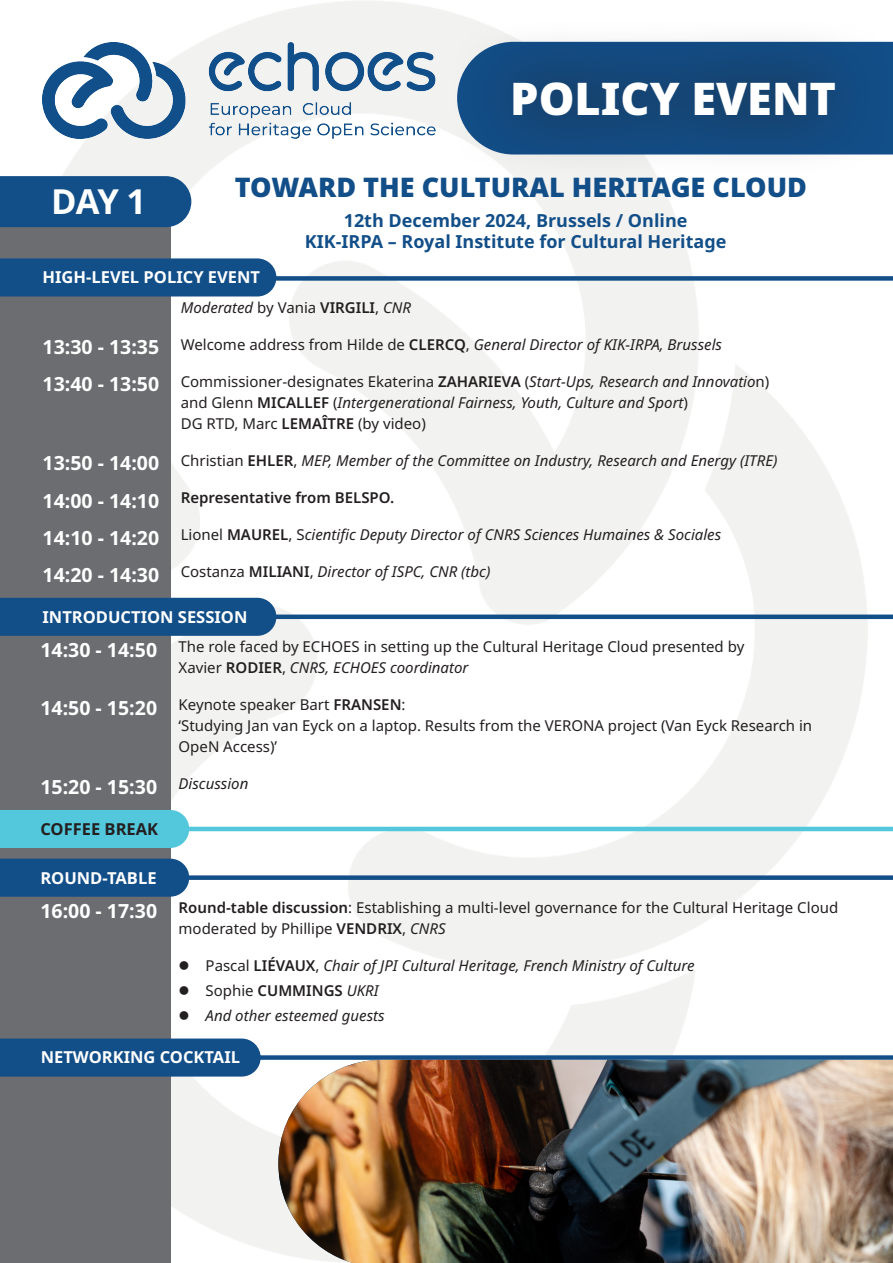
<style>
.page{position:relative;width:893px;height:1263px;background:#fff}
.page>*{position:absolute;margin:0;border:0;box-sizing:border-box;transform-origin:0 0}
.t1{font:900 45px "Noto Sans";color:#fff}
.t2{font:700 34.5px "Noto Sans";color:#fff}
.t3{font:900 27px "Noto Sans";color:#124e88}
.t4{font:700 19.5px "Noto Sans";color:#fff}
.t5{font:700 18px "Noto Sans";color:#124e88}
.t6{font:700 16.5px "Noto Sans";color:#fff}
.t7{font:700 16.5px "Noto Sans";color:#231f20}
.t8{font:italic 15px "Noto Sans";color:#231f20}
.t9{font:15px/21px "Noto Sans";color:#231f20}
.t10{font:600 15px "Noto Sans";color:#231f20}
.s1{font-style:normal}
.s2{font-weight:600;font-style:normal}
.s3{font-weight:600}
.s4{font-style:italic}
.s5{font-weight:400}
.s6{font-weight:400;font-style:italic}
</style>
<div class="page">
<img style="left:42px;top:1px;width:825px;height:1262px">
<img style="left:43px;top:43px;width:393px;height:96px">
<div style="left:0;top:227px;width:170px;height:1036px;background:#6c6d70"></div>
<div style="left:0;top:176px;width:191px;height:51px;background:#124e88"></div>
<div style="left:0;top:276px;width:893px;height:5px;background:#124e88"></div>
<div style="left:0;top:614px;width:893px;height:5px;background:#124e88"></div>
<hr style="left:0;top:827px;width:893px;height:4px;background:#53c7db">
<div style="left:0;top:1055px;width:893px;height:5px;background:#124e88"></div>
<img style="left:278px;top:1060px;width:615px;height:203px">
<div style="left:0;top:258px;width:276px;height:38px;background:#124e88"></div>
<div style="left:0;top:810px;width:189px;height:38px;background:#53c7db"></div>
<div style="left:0;top:1038px;width:261px;height:38px;background:#124e88"></div>
<svg style="left:454px;top:22px;width:435px;height:153px;fill:#144b81"></svg>
<div style="left:0;top:875px;width:893px;height:5px;background:#124e88"></div>
<div style="left:0;top:859px;width:189px;height:38px;background:#124e88"></div>
<div style="left:0;top:598px;width:276px;height:38px;background:#124e88"></div>
<svg style="left:180px;top:961px;width:9px;height:9px"></svg>
<svg style="left:180px;top:986px;width:9px;height:9px"></svg>
<svg style="left:180px;top:1011px;width:9px;height:9px"></svg>
<p class="t2" style="left:51px;top:177px;width:96px">DAY 1</p>
<p class="t1" style="left:510px;top:64px;width:327px">POLICY EVENT</p>
<p class="t3" style="left:235px;top:166px;width:574px">TOWARD THE CULTURAL HERITAGE CLOUD</p>
<p class="t5" style="left:344px;top:207px;width:345px">12th December 2024, Brussels / Online</p>
<p class="t5" style="left:305px;top:229px;width:423px">KIK-IRPA – Royal Institute for Cultural Heritage</p>
<p class="t6" style="left:43px;top:266px;width:219px">HIGH-LEVEL POLICY EVENT</p>
<p class="t4" style="left:43px;top:333px;width:118px">13:30 - 13:35</p>
<p class="t4" style="left:43px;top:371px;width:118px">13:40 - 13:50</p>
<p class="t4" style="left:43px;top:450px;width:118px">13:50 - 14:00</p>
<p class="t4" style="left:43px;top:487px;width:118px">14:00 - 14:10</p>
<p class="t4" style="left:43px;top:524px;width:118px">14:10 - 14:20</p>
<p class="t4" style="left:43px;top:561px;width:118px">14:20 - 14:30</p>
<p class="t8" style="left:181px;top:296px;width:232px">Moderated <span class="s1">by Vania</span> <span class="s2">VIRGILI</span><span class="s1">,</span> CNR</p>
<p class="t8" style="left:181px;top:333px;width:543px"><span class="s1">Welcome address from Hilde de</span> <span class="s2">CLERCQ</span><span class="s1">,</span> General Director of KIK-IRPA, Brussels</p>
<p class="t9" style="left:181px;top:371px;width:590px">Commissioner-designates Ekaterina <span class="s3">ZAHARIEVA</span> (<span class="s4">Start-Ups, Research and Innovatio</span>n)</p>
<p class="t8" style="left:181px;top:391px;width:509px"><span class="s1">and Glenn</span> <span class="s2">MICALLEF</span> <span class="s1">(</span>Intergenerational Fairness, Youth, Culture and Sport<span class="s1">)</span></p>
<p class="t9" style="left:181px;top:413px;width:247px">DG RTD, Marc <span class="s3">LEMAÎTRE</span> (by video)</p>
<p class="t8" style="left:181px;top:449px;width:598px"><span class="s1">Christian</span> <span class="s2">EHLER</span><span class="s1">,</span> MEP, Member of the Committee on Industry, Research and Energy (ITRE)</p>
<p class="t10" style="left:181px;top:487px;width:215px">Representative from BELSPO.</p>
<p class="t8" style="left:181px;top:523px;width:542px"><span class="s1">Lionel</span> <span class="s2">MAUREL</span><span class="s1">, S</span>cientific Deputy Director of CNRS Sciences Humaines &amp; Sociales</p>
<p class="t8" style="left:181px;top:560px;width:311px"><span class="s1">Costanza</span> <span class="s2">MILIANI</span><span class="s1">,</span> Director of ISPC, CNR (tbc)</p>
<p class="t6" style="left:43px;top:605px;width:206px">INTRODUCTION SESSION</p>
<p class="t4" style="left:40px;top:636px;width:118px">14:30 - 14:50</p>
<p class="t4" style="left:40px;top:694px;width:118px">14:50 - 15:20</p>
<p class="t4" style="left:40px;top:773px;width:118px">15:20 - 15:30</p>
<p class="t7" style="left:40px;top:817px;width:119px">COFFEE BREAK</p>
<p class="t6" style="left:40px;top:866px;width:118px">ROUND-TABLE</p>
<p class="t4" style="left:40px;top:897px;width:118px">16:00 - 17:30</p>
<p class="t9" style="left:179px;top:636px;width:567px">The role faced by ECHOES in setting up the Cultural Heritage Cloud presented by<br>Xavier <span class="s3">RODIER</span>, <span class="s4">CNRS, ECHOES coordinator</span></p>
<p class="t9" style="left:179px;top:694px;width:635px">Keynote speaker Bart <span class="s3">FRANSEN</span>:<br>‘Studying Jan van Eyck on a laptop. Results from the VERONA project (Van Eyck Research in<br>OpeN Access)’</p>
<p class="t8" style="left:179px;top:773px;width:71px">Discussion</p>
<p class="t9" style="left:179px;top:897px;width:661px"><span class="s3">Round-table discussion</span>: Establishing a multi-level governance for the Cultural Heritage Cloud moderated by Phillipe <span class="s3">VENDRIX</span>, <span class="s4">CNRS</span></p>
<p class="t8" style="left:206px;top:954px;width:491px"><span class="s1">Pascal</span> <span class="s2">LIÉVAUX</span><span class="s1">,</span> Chair of JPI Cultural Heritage, French Ministry of Culture</p>
<p class="t10" style="left:206px;top:980px;width:175px"><span class="s5">Sophie</span> CUMMINGS <span class="s6">UKRI</span></p>
<p class="t8" style="left:206px;top:1005px;width:181px">And other esteemed guests</p>
<p class="t6" style="left:41px;top:1046px;width:201px">NETWORKING COCKTAIL</p>
</div>
